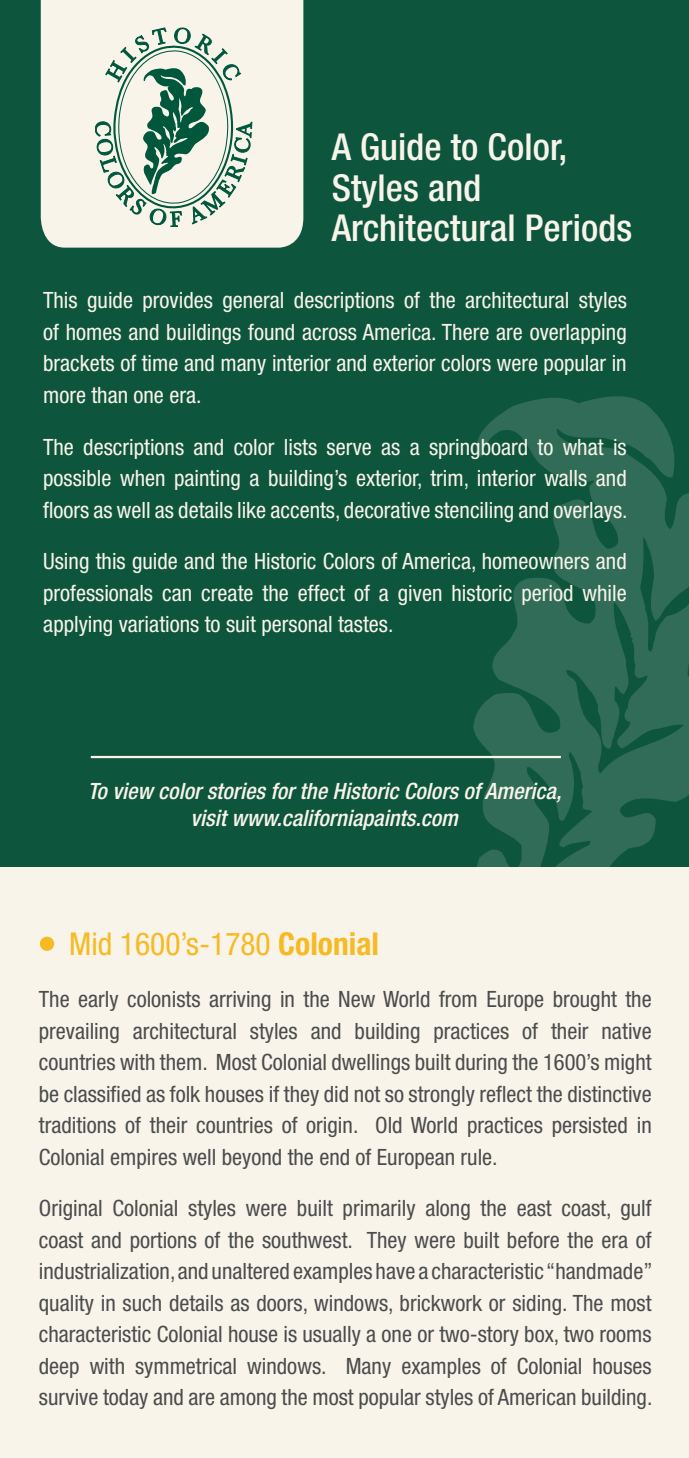
<style>
.page{position:relative;width:689px;height:1458px;background:#fff}
.page>*{position:absolute;margin:0;border:0;box-sizing:border-box;transform-origin:0 0}
.Berkley{font:500 condensed 37.12px/40.5px "Helvetica Neue LT Std";letter-spacing:.005em;color:#f8f4ea}
.Berkley-2{font:condensed 31.5px "Helvetica Neue LT Std";color:#f6ba22}
.Berkley-3{font:condensed 22.5px/31.5px "Helvetica Neue LT Std";color:#4b4c4d;text-align:justify}
.t1{font:condensed 22.5px/31.5px "Helvetica Neue LT Std";color:#f8f4ea;text-align:justify}
.t2{font:italic 500 condensed 22.5px/27px "Helvetica Neue LT Std";color:#f8f4ea;text-align:center}
.s1{font-weight:700}
</style>
<div class="page">
<div style="left:0;top:0;width:688px;height:1458px;background:#f8f4ea"></div>
<div style="left:0;top:0;width:688px;height:866px;background:#0e553e"></div>
<div style="left:41px;top:0;width:262px;height:248px;background:#f8f4ea"></div>
<svg style="left:95px;top:28px;width:157px;height:199px"></svg>
<div style="left:40px;top:937px;width:14px;height:14px;background:#f6ba22;border-radius:50%"></div>
<hr style="left:91px;top:756px;width:470px;height:2px;background:#f8f4ea">
<svg style="left:471px;top:396px;width:217px;height:471px;fill:#306c57"></svg>
<p class="Berkley" style="left:331px;top:127px;width:302px">A Guide to Color,<br>Styles and<br>Architectural Periods</p>
<p class="t1" style="left:43px;top:284px;width:585px">This guide provides general descriptions of the architectural styles of homes and buildings found across America. There are overlapping brackets of time and many interior and exterior colors were popular in more than one era.</p>
<p class="t1" style="left:43px;top:431px;width:586px">The descriptions and color lists serve as a springboard to what is possible when painting a building’s exterior, trim, interior walls and floors as well as details like accents, decorative stenciling and overlays.</p>
<p class="t1" style="left:43px;top:545px;width:585px">Using this guide and the Historic Colors of America, homeowners and professionals can create the effect of a given historic period while applying variations to suit personal tastes.</p>
<p class="t2" style="left:88px;top:778px;width:475px">To view color stories for the Historic Colors of America, visit www.californiapaints.com</p>
<p class="Berkley-2" style="left:69px;top:926px;width:311px">Mid 1600’s-1780 <span class="s1">Colonial</span></p>
<p class="Berkley-3" style="left:39px;top:983px;width:614px">The early colonists arriving in the New World from Europe brought the prevailing architectural styles and building practices of their native countries with them. Most Colonial dwellings built during the 1600’s might be classified as folk houses if they did not so strongly reflect the distinctive traditions of their countries of origin. Old World practices persisted in Colonial empires well beyond the end of European rule.</p>
<p class="Berkley-3" style="left:39px;top:1193px;width:615px">Original Colonial styles were built primarily along the east coast, gulf coast and portions of the southwest. They were built before the era of industrialization, and unaltered examples have a characteristic “handmade” quality in such details as doors, windows, brickwork or siding. The most characteristic Colonial house is usually a one or two-story box, two rooms deep with symmetrical windows. Many examples of Colonial houses survive today and are among the most popular styles of American building.</p>
</div>
